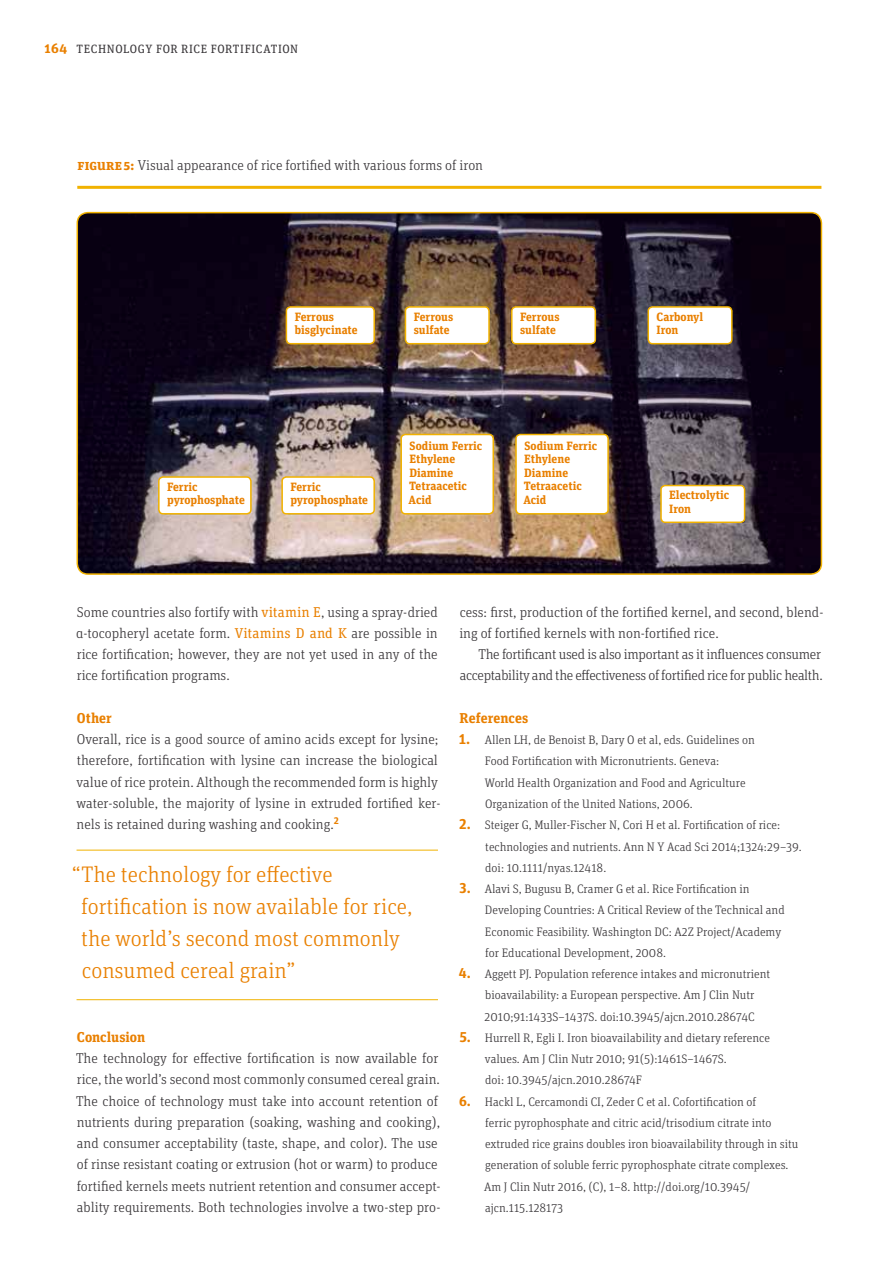
<style>
.page{position:relative;width:893px;height:1263px;background:#fff}
.page>*{position:absolute;margin:0;border:0;box-sizing:border-box;transform-origin:0 0}
.t1{font:300 22.5px/32px "Unit Slab Pro";color:#e98000}
.t2{font:300 14.25px/21.3px "Unit Slab Pro";color:#373437}
.t3{font:300 14.25px/21.3px "Unit Slab Pro";letter-spacing:-.02em;color:#373437;text-align:right}
.t4{font:700 14.25px "Unit Slab Pro";letter-spacing:.005em;color:#e98000}
.t5{font:300 12.3px/21.3px "Unit Slab Pro";color:#373437}
.t6{font:700 12px/13.5px "Unit Slab Pro";color:#e98000}
.t7{font:12px "Unit Slab Pro";letter-spacing:.05em;color:#373437}
.s1{font-weight:700;font-size:13.5px;color:#e98000}
.s2{font-weight:700;color:#e98000}
.s3{font-weight:400;color:#e98000}
.s4{font-weight:700;font-size:14.25px;color:#e98000}
</style>
<div class="page">
<img style="left:77px;top:213px;width:744px;height:361px">
<div style="left:77px;top:212px;width:745px;height:363px;border:2px solid #f1b200;border-radius:11px"></div>
<hr style="left:77px;top:186px;width:744px;height:3px;background:#f1b200">
<div style="left:286px;top:307px;width:88px;height:37px;background:#fff;border-radius:4px"></div>
<div style="left:286px;top:306px;width:89px;height:38px;border:2px solid #f1b200;border-radius:4px"></div>
<div style="left:159px;top:477px;width:92px;height:37px;background:#fff;border-radius:4px"></div>
<div style="left:158px;top:476px;width:94px;height:38px;border:2px solid #f1b200;border-radius:4px"></div>
<div style="left:282px;top:477px;width:92px;height:37px;background:#fff;border-radius:4px"></div>
<div style="left:281px;top:476px;width:94px;height:38px;border:2px solid #f1b200;border-radius:4px"></div>
<div style="left:648px;top:307px;width:84px;height:37px;background:#fff;border-radius:4px"></div>
<div style="left:647px;top:306px;width:86px;height:38px;border:2px solid #f1b200;border-radius:4px"></div>
<div style="left:661px;top:485px;width:84px;height:37px;background:#fff;border-radius:4px"></div>
<div style="left:660px;top:485px;width:85px;height:38px;border:2px solid #f1b200;border-radius:4px"></div>
<div style="left:405px;top:307px;width:84px;height:37px;background:#fff;border-radius:4px"></div>
<div style="left:405px;top:306px;width:85px;height:38px;border:2px solid #f1b200;border-radius:4px"></div>
<div style="left:512px;top:307px;width:83px;height:37px;background:#fff;border-radius:4px"></div>
<div style="left:511px;top:306px;width:85px;height:38px;border:2px solid #f1b200;border-radius:4px"></div>
<div style="left:401px;top:434px;width:92px;height:80px;background:#fff;border-radius:4px"></div>
<div style="left:400px;top:434px;width:94px;height:80px;border:2px solid #f1b200;border-radius:4px"></div>
<div style="left:516px;top:434px;width:92px;height:80px;background:#fff;border-radius:4px"></div>
<div style="left:515px;top:434px;width:94px;height:80px;border:2px solid #f1b200;border-radius:4px"></div>
<hr style="left:77px;top:850px;width:361px;height:1px;background:#f1b200">
<hr style="left:77px;top:999px;width:361px;height:1px;background:#f1b200">
<p class="t7" style="left:45px;top:41px;width:255px"><span class="s1">164</span> TECHNOLOGY FOR RICE FORTIFICATION</p>
<p class="t2" style="left:78px;top:154px;width:407px"><span class="s2">figure5:</span> Visual appearance of rice fortified with various forms of iron</p>
<p class="t6" style="left:295px;top:309px;width:64px">Ferrous bisglycinate</p>
<p class="t6" style="left:414px;top:309px;width:41px">Ferrous sulfate</p>
<p class="t6" style="left:520px;top:309px;width:41px">Ferrous sulfate</p>
<p class="t6" style="left:656px;top:309px;width:48px">Carbonyl<br>Iron</p>
<p class="t6" style="left:167px;top:479px;width:79px">Ferric pyrophosphate</p>
<p class="t6" style="left:290px;top:479px;width:79px">Ferric pyrophosphate</p>
<p class="t6" style="left:409px;top:438px;width:75px">Sodium Ferric<br>Ethylene<br>Diamine<br>Tetraacetic<br>Acid</p>
<p class="t6" style="left:523px;top:438px;width:75px">Sodium Ferric<br>Ethylene<br>Diamine<br>Tetraacetic<br>Acid</p>
<p class="t6" style="left:669px;top:488px;width:61px">Electrolytic<br>Iron</p>
<p class="t2" style="left:76px;top:601px;width:363px;text-align:justify">Some countries also fortify with <span class="s3">vitamin E</span>, using a spray-dried α-tocopheryl acetate form. <span class="s3">Vitamins D and K</span> are possible in rice fortification; however, they are not yet used in any of the rice fortification programs.</p>
<p class="t4" style="left:77px;top:707px;width:36px">Other</p>
<p class="t2" style="left:76px;top:728px;width:366px">Overall, rice is a good source of amino acids except for lysine; therefore, fortification with lysine can increase the biological value of rice protein. Although the recommended form is highly water-soluble, the majority of lysine in extruded fortified ker&shy;nels is retained during washing and cooking.<sup>2</sup></p>
<h1 class="t1" style="left:81px;top:858px;width:333px;text-indent:-9px">“The technology for effective fortification is now available for rice, the world’s second most commonly consumed cereal grain”</h1>
<p class="t4" style="left:77px;top:1026px;width:70px">Conclusion</p>
<p class="t2" style="left:76px;top:1047px;width:366px">The technology for effective fortification is now available for rice, the world’s second most commonly consumed cereal grain.<br>The choice of technology must take into account retention of nutrients during preparation (soaking, washing and cooking), and consumer acceptability (taste, shape, and color). The use of rinse resistant coating or extrusion (hot or warm) to produce fortified kernels meets nutrient retention and consumer accept&shy;ablity requirements. Both technologies involve a two-step pro-</p>
<p class="t2" style="left:459px;top:601px;width:366px">cess: first, production of the fortified kernel, and second, blend&shy;ing of fortified kernels with non-fortified rice.</p>
<p class="t3" style="left:460px;top:643px;width:365px">The fortificant used is also important as it influences consumer acceptability and the effectiveness of fortified rice for public health.</p>
<p class="t4" style="left:460px;top:707px;width:70px">References</p>
<p class="t5" style="left:485px;top:729px;width:272px;text-indent:-26px"><span class="s4">1.</span> Allen LH, de Benoist B, Dary O et al, eds. Guidelines on Food Fortification with Micronutrients. Geneva:<br>World Health Organization and Food and Agriculture Organization of the United Nations, 2006.</p>
<p class="t5" style="left:485px;top:814px;width:318px;text-indent:-26px"><span class="s4">2.</span> Steiger G, Muller-Fischer N, Cori H et al. Fortification of rice: technologies and nutrients. Ann N Y Acad Sci 2014;1324:29–39. doi: 10.1111/nyas.12418.</p>
<p class="t5" style="left:485px;top:878px;width:301px;text-indent:-26px"><span class="s4">3.</span> Alavi S, Bugusu B, Cramer G et al. Rice Fortification in Developing Countries: A Critical Review of the Technical and Economic Feasibility. Washington DC: A2Z Project/Academy for Educational Development, 2008.</p>
<p class="t5" style="left:485px;top:963px;width:287px;text-indent:-26px"><span class="s4">4.</span> Aggett PJ. Population reference intakes and micronutrient bioavailability: a European perspective. Am J Clin Nutr<br>2010;91:1433S–1437S. doi:10.3945/ajcn.2010.28674C</p>
<p class="t5" style="left:485px;top:1026px;width:287px;text-indent:-26px"><span class="s4">5.</span> Hurrell R, Egli I. Iron bioavailability and dietary reference values. Am J Clin Nutr 2010; 91(5):1461S–1467S.<br>doi: 10.3945/ajcn.2010.28674F</p>
<p class="t5" style="left:484px;top:1090px;width:316px;text-indent:-25px"><span class="s4">6.</span> Hackl L, Cercamondi CI, Zeder C et al. Cofortification of<br>ferric pyrophosphate and citric acid/trisodium citrate into extruded rice grains doubles iron bioavailability through in situ generation of soluble ferric pyrophosphate citrate complexes.<br>Am J Clin Nutr 2016, (C), 1–8. http://doi.org/10.3945/ ajcn.115.128173</p>
</div>
